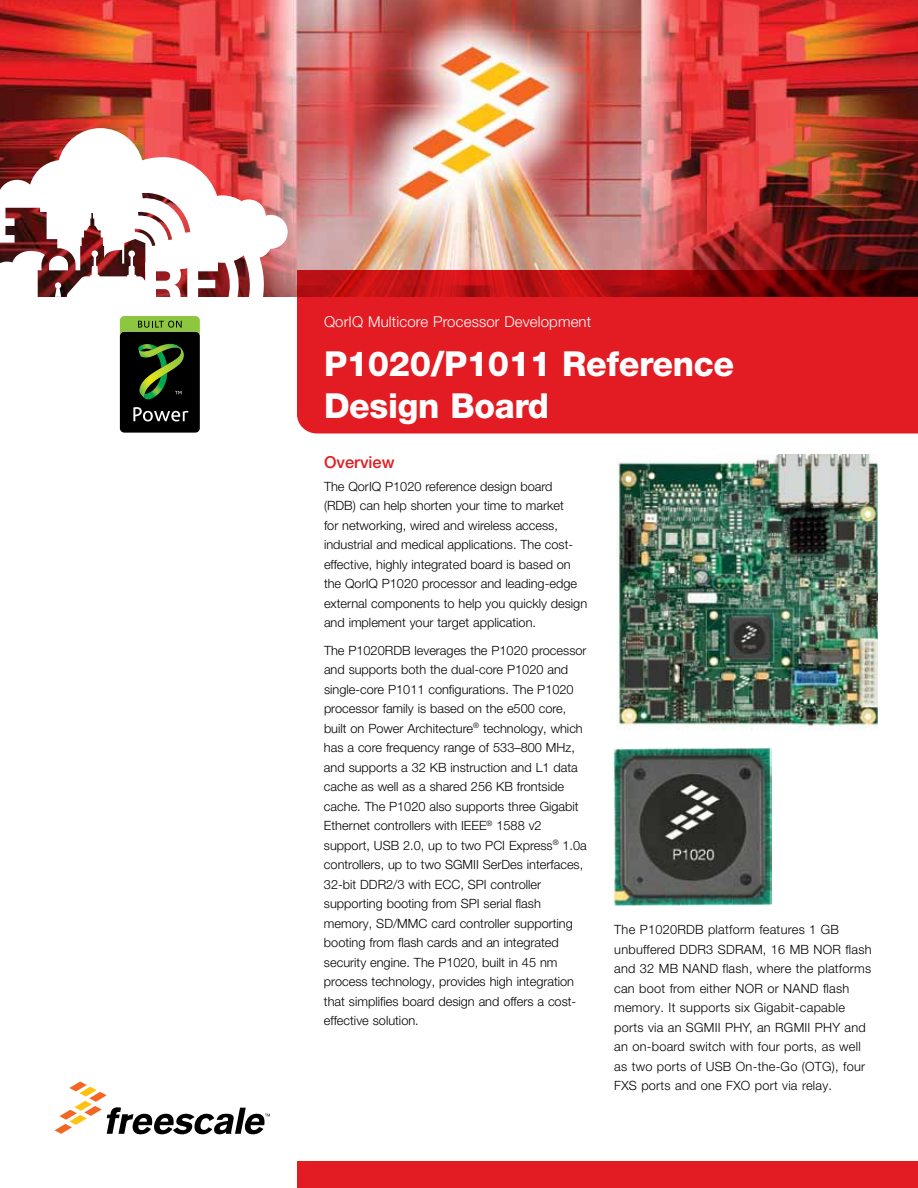
<style>
.page{position:relative;width:918px;height:1188px;background:#fff}
.page>*{position:absolute;margin:0;border:0;box-sizing:border-box;transform-origin:0 0}
.t1{font:800 34.5px/42px "Helvetica Neue LT Pro";letter-spacing:-.01em;color:#fff}
.t2{font:500 16.5px "Helvetica Neue LT Pro";color:#e31b23}
.t3{font:300 15px "Helvetica Neue LT Pro";letter-spacing:.01em;color:#fff}
.t4{font:300 12.75px/19.5px "Helvetica Neue LT Pro";color:#000}
.t5{font:300 12.75px/19.5px "Helvetica Neue LT Pro";letter-spacing:.02em;color:#000}
</style>
<div class="page">
<svg style="left:55px;top:1082px;width:215px;height:52px"></svg>
<div style="left:297px;top:1161px;width:621px;height:27px;background:#e31b23"></div>
<img style="left:0;top:0;width:918px;height:297px">
<svg style="left:297px;top:270px;width:621px;height:163px;background:#d6181f"></svg>
<img style="left:616px;top:455px;width:262px;height:275px">
<img style="left:613px;top:747px;width:158px;height:158px">
<div style="left:120px;top:332px;width:80px;height:101px;background:#000;border-radius:4px"></div>
<svg style="left:133px;top:407px;width:56px;height:14px"></svg>
<svg style="left:138px;top:344px;width:46px;height:56px"></svg>
<img style="left:0;top:128px;width:288px;height:208px">
<p class="t3" style="left:324px;top:312px;width:269px">QorIQ Multicore Processor Development</p>
<h1 class="t1" style="left:324px;top:342px;width:412px">P1020/P1011 Reference<br>Design Board</h1>
<p class="t2" style="left:324px;top:452px;width:72px">Overview</p>
<p class="t4" style="left:324px;top:476px;width:265px">The QorIQ P1020 reference design board (RDB) can help shorten your time to market<br>for networking, wired and wireless access, industrial and medical applications. The cost&shy;effective, highly integrated board is based on the QorIQ P1020 processor and leading-edge external components to help you quickly design and implement your target application.</p>
<p class="t4" style="left:324px;top:640px;width:264px">The P1020RDB leverages the P1020 processor and supports both the dual-core P1020 and single-core P1011 configurations. The P1020 processor family is based on the e500 core, built on Power Architecture<sup>®</sup> technology, which has a core frequency range of 533–800 MHz, and supports a 32 KB instruction and L1 data cache as well as a shared 256 KB frontside cache. The P1020 also supports three Gigabit Ethernet controllers with IEEE<sup>®</sup> 1588 v2 support, USB 2.0, up to two PCI Express<sup>®</sup> 1.0a controllers, up to two SGMII SerDes interfaces, 32-bit DDR2/3 with ECC, SPI controller supporting booting from SPI serial flash memory, SD/MMC card controller supporting booting from flash cards and an integrated security engine. The P1020, built in 45 nm process technology, provides high integration that simplifies board design and offers a cost&shy;effective solution.</p>
<p class="t5" style="left:614px;top:920px;width:259px">The P1020RDB platform features 1 GB unbuffered DDR3 SDRAM, 16 MB NOR flash and 32 MB NAND flash, where the platforms can boot from either NOR or NAND flash memory. It supports six Gigabit-capable ports via an SGMII PHY, an RGMII PHY and an on-board switch with four ports, as well as two ports of USB On-the-Go (OTG), four FXS ports and one FXO port via relay.</p>
</div>
